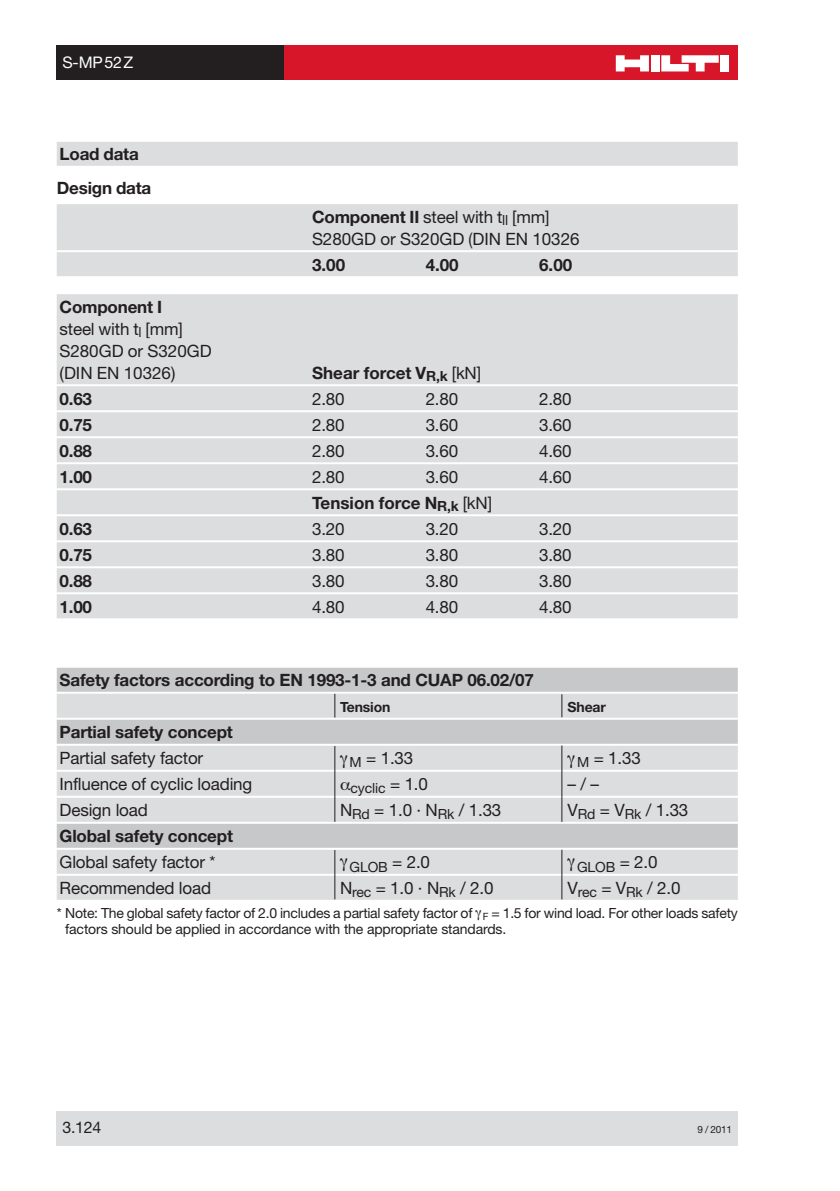
<style>
.page{position:relative;width:840px;height:1191px;background:#fff}
.page>*{position:absolute;margin:0;border:0;box-sizing:border-box;transform-origin:0 0}
.t1{font:17px/22px "Helvetica Neue";letter-spacing:-.01em;color:#231f20}
.t2{font:700 17px "Helvetica Neue";letter-spacing:-.01em;color:#231f20}
.t3{font:16px "Helvetica Neue";letter-spacing:.045em;color:#fff}
.t4{font:16px "Helvetica Neue";color:#231f20}
.t5{font:14px/16px "Helvetica Neue";letter-spacing:-.02em;color:#231f20}
.t6{font:700 14px "Helvetica Neue";letter-spacing:-.01em;color:#231f20}
.t7{font:10px "Helvetica Neue";color:#231f20}
.s1{font-weight:700}
.s2{font-weight:400}
</style>
<div class="page">
<div style="left:283px;top:45px;width:454px;height:34px;background:#d71729"></div>
<div style="left:650px;top:55px;width:9px;height:16px;background:#fff"></div>
<div style="left:720px;top:55px;width:9px;height:16px;background:#fff"></div>
<svg style="left:615px;top:55px;width:33px;height:16px"></svg>
<svg style="left:661px;top:55px;width:57px;height:16px"></svg>
<div style="left:57px;top:45px;width:226px;height:34px;background:#231f20"></div>
<div style="left:57px;top:1111px;width:680px;height:34px;background:#dcdddf"></div>
<div style="left:57px;top:142px;width:680px;height:24px;background:#dcdddf"></div>
<div style="left:57px;top:204px;width:680px;height:24px;background:#dcdddf"></div>
<div style="left:57px;top:226px;width:680px;height:24px;background:#dcdddf"></div>
<div style="left:57px;top:252px;width:680px;height:24px;background:#dcdddf"></div>
<div style="left:57px;top:294px;width:680px;height:24px;background:#dcdddf"></div>
<div style="left:57px;top:316px;width:680px;height:24px;background:#dcdddf"></div>
<div style="left:57px;top:338px;width:680px;height:24px;background:#dcdddf"></div>
<div style="left:57px;top:360px;width:680px;height:24px;background:#dcdddf"></div>
<div style="left:57px;top:386px;width:680px;height:24px;background:#dcdddf"></div>
<div style="left:57px;top:412px;width:680px;height:24px;background:#dcdddf"></div>
<div style="left:57px;top:438px;width:680px;height:24px;background:#dcdddf"></div>
<div style="left:57px;top:464px;width:680px;height:24px;background:#dcdddf"></div>
<div style="left:57px;top:490px;width:680px;height:24px;background:#dcdddf"></div>
<div style="left:57px;top:516px;width:680px;height:24px;background:#dcdddf"></div>
<div style="left:57px;top:542px;width:680px;height:24px;background:#dcdddf"></div>
<div style="left:57px;top:568px;width:680px;height:24px;background:#dcdddf"></div>
<div style="left:57px;top:594px;width:680px;height:24px;background:#dcdddf"></div>
<div style="left:57px;top:667px;width:680px;height:24px;background:#c7c8ca"></div>
<div style="left:57px;top:693px;width:680px;height:24px;background:#dcdddf"></div>
<div style="left:57px;top:719px;width:680px;height:24px;background:#c7c8ca"></div>
<div style="left:57px;top:745px;width:680px;height:24px;background:#dcdddf"></div>
<div style="left:57px;top:771px;width:680px;height:24px;background:#dcdddf"></div>
<div style="left:57px;top:797px;width:680px;height:24px;background:#dcdddf"></div>
<div style="left:57px;top:823px;width:680px;height:24px;background:#c7c8ca"></div>
<div style="left:57px;top:849px;width:680px;height:24px;background:#dcdddf"></div>
<div style="left:57px;top:875px;width:680px;height:24px;background:#dcdddf"></div>
<hr style="left:334px;top:850px;width:1px;height:49px;background:#231f20">
<hr style="left:561px;top:849px;width:1px;height:50px;background:#231f20">
<hr style="left:334px;top:746px;width:1px;height:76px;background:#231f20">
<hr style="left:561px;top:745px;width:1px;height:77px;background:#231f20">
<svg style="left:561px;top:694px;width:1px;height:23px"></svg>
<svg style="left:334px;top:694px;width:1px;height:23px"></svg>
<p class="t3" style="left:62px;top:57px;width:72px">S-MP52Z</p>
<p class="t2" style="left:60px;top:148px;width:81px">Load data</p>
<p class="t2" style="left:57px;top:181px;width:96px">Design data</p>
<p class="t1" style="left:60px;top:297px;width:154px"><span class="s1">Component I<br></span>steel with t<sub>l</sub> [mm]<br>S280GD or S320GD (DIN EN 10326)</p>
<p class="t1" style="left:312px;top:207px;width:269px"><span class="s1">Component II</span> steel with t<sub>ll</sub> [mm]<br>S280GD or S320GD (DIN EN 10326</p>
<p class="t2" style="left:312px;top:258px;width:35px">3.00</p>
<p class="t2" style="left:425px;top:258px;width:35px">4.00</p>
<p class="t2" style="left:539px;top:258px;width:35px">6.00</p>
<p class="t2" style="left:312px;top:366px;width:170px">Shear forcet V<sub>R,k</sub> <span class="s2">[kN]</span></p>
<p class="t2" style="left:60px;top:392px;width:34px">0.63</p>
<p class="t1" style="left:312px;top:389px;width:34px">2.80</p>
<p class="t1" style="left:425px;top:389px;width:34px">2.80</p>
<p class="t1" style="left:539px;top:389px;width:34px">2.80</p>
<p class="t2" style="left:60px;top:418px;width:34px">0.75</p>
<p class="t1" style="left:312px;top:415px;width:34px">2.80</p>
<p class="t1" style="left:425px;top:415px;width:34px">3.60</p>
<p class="t1" style="left:539px;top:415px;width:34px">3.60</p>
<p class="t2" style="left:60px;top:444px;width:34px">0.88</p>
<p class="t1" style="left:312px;top:441px;width:34px">2.80</p>
<p class="t1" style="left:425px;top:441px;width:34px">3.60</p>
<p class="t1" style="left:539px;top:441px;width:34px">4.60</p>
<p class="t2" style="left:60px;top:470px;width:34px">1.00</p>
<p class="t1" style="left:312px;top:467px;width:34px">2.80</p>
<p class="t1" style="left:425px;top:467px;width:34px">3.60</p>
<p class="t1" style="left:539px;top:467px;width:34px">4.60</p>
<p class="t2" style="left:312px;top:496px;width:181px">Tension force N<sub>R,k</sub> <span class="s2">[kN]</span></p>
<p class="t2" style="left:60px;top:522px;width:34px">0.63</p>
<p class="t1" style="left:312px;top:519px;width:34px">3.20</p>
<p class="t1" style="left:425px;top:519px;width:34px">3.20</p>
<p class="t1" style="left:539px;top:519px;width:34px">3.20</p>
<p class="t2" style="left:60px;top:548px;width:34px">0.75</p>
<p class="t1" style="left:312px;top:545px;width:34px">3.80</p>
<p class="t1" style="left:425px;top:545px;width:34px">3.80</p>
<p class="t1" style="left:539px;top:545px;width:34px">3.80</p>
<p class="t2" style="left:60px;top:574px;width:34px">0.88</p>
<p class="t1" style="left:312px;top:571px;width:34px">3.80</p>
<p class="t1" style="left:425px;top:571px;width:34px">3.80</p>
<p class="t1" style="left:539px;top:571px;width:34px">3.80</p>
<p class="t2" style="left:60px;top:600px;width:34px">1.00</p>
<p class="t1" style="left:312px;top:597px;width:34px">4.80</p>
<p class="t1" style="left:425px;top:597px;width:34px">4.80</p>
<p class="t1" style="left:539px;top:597px;width:34px">4.80</p>
<p class="t2" style="left:60px;top:674px;width:475px">Safety factors according to EN 1993-1-3 and CUAP 06.02/07</p>
<p class="t6" style="left:340px;top:702px;width:52px">Tension</p>
<p class="t6" style="left:567px;top:702px;width:40px">Shear</p>
<p class="t2" style="left:60px;top:726px;width:175px">Partial safety concept</p>
<p class="t1" style="left:60px;top:748px;width:145px">Partial safety factor</p>
<p class="t1" style="left:349px;top:748px;width:65px"><sub>M</sub> = 1.33</p>
<p class="t1" style="left:576px;top:748px;width:65px"><sub>M</sub> = 1.33</p>
<p class="t1" style="left:60px;top:774px;width:194px">Influence of cyclic loading</p>
<p class="t5" style="left:350px;top:781px;width:79px">cyclic <sup>=</sup> <sup>1.0</sup></p>
<p class="t1" style="left:567px;top:774px;width:33px">–/–</p>
<p class="t1" style="left:60px;top:800px;width:90px">Design load</p>
<p class="t1" style="left:340px;top:800px;width:163px">N<sub>Rd</sub> = 1.0 · N<sub>Rk</sub> / 1.33</p>
<p class="t1" style="left:567px;top:800px;width:122px">V<sub>Rd</sub> = V<sub>Rk</sub> / 1.33</p>
<p class="t2" style="left:60px;top:830px;width:175px">Global safety concept</p>
<p class="t1" style="left:60px;top:852px;width:157px">Global safety factor *</p>
<p class="t5" style="left:349px;top:860px;width:82px">GLOB <sup>=</sup> <sup>2.0</sup></p>
<p class="t5" style="left:576px;top:860px;width:82px">GLOB <sup>=</sup> <sup>2.0</sup></p>
<p class="t1" style="left:60px;top:878px;width:153px">Recommended load</p>
<p class="t1" style="left:340px;top:878px;width:155px">N<sub>rec</sub> = 1.0 · N<sub>Rk</sub> / 2.0</p>
<p class="t1" style="left:567px;top:878px;width:114px">V<sub>rec</sub> = V<sub>Rk</sub> / 2.0</p>
<p class="t5" style="left:65px;top:906px;width:673px;text-indent:-9px">* Note: The global safety factor of 2.0 includes a partial safety factor of <sub>F</sub> = 1.5 for wind load. For other loads safety factors should be applied in accordance with the appropriate standards.</p>
<p class="t4" style="left:62px;top:1121px;width:40px">3.124</p>
<p class="t7" style="left:697px;top:1125px;width:36px">9 / 2011</p>
</div>
